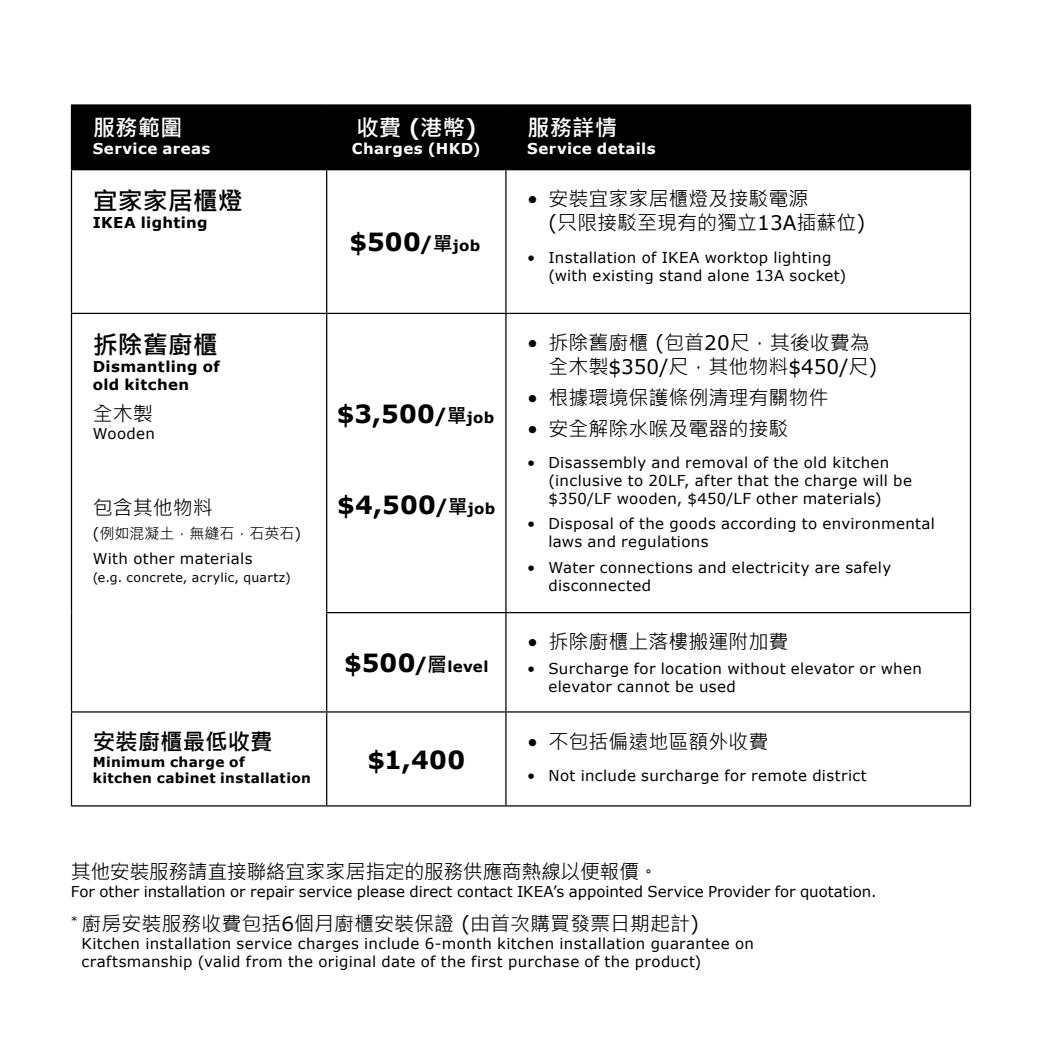
<style>
.page{position:relative;width:1042px;height:1042px;background:#fff}
.page>*{position:absolute;margin:0;border:0;box-sizing:border-box;transform-origin:0 0}
.t1{font:700 25px "Verdana";letter-spacing:.015em;color:#000}
.t2{font:700 25px "Jheng Hei IKEAHK";color:#000}
.t3{font:700 22.5px "Jheng Hei IKEAHK";color:#fff}
.t4{font:700 22.5px "Jheng Hei IKEAHK";color:#000}
.t5{font:20px/24px "Jheng Hei IKEAHK";color:#000}
.t6{font:20px "Jheng Hei IKEAHK";letter-spacing:-.025em;color:#000}
.t7{font:15px/18px "Verdana";letter-spacing:.02em;color:#000}
.t8{font:15px "Verdana";color:#000}
.t9{font:700 15px/18px "Verdana";letter-spacing:.025em;color:#000}
.t10{font:700 15px "Verdana";letter-spacing:.03em;color:#fff}
.t11{font:15px "Jheng Hei IKEAHK";color:#000}
.t12{font:700 13.75px/16.5px "Verdana";letter-spacing:.02em;color:#000}
.t13{font:12.5px "Verdana";letter-spacing:.025em;color:#000}
.s1{font-size:20px}
.s2{font-family:"Jheng Hei IKEAHK";font-size:20px}
.s3{font-size:15px}
.s4{font-size:25px}
.s5{font-family:"Verdana"}
</style>
<div class="page">
<div style="left:72px;top:106px;width:898px;height:63px;background:#000"></div>
<hr style="left:71px;top:104px;width:256px;height:2px;background:#000">
<hr style="left:71px;top:106px;width:1px;height:63px;background:#000">
<hr style="left:327px;top:104px;width:179px;height:2px;background:#000">
<hr style="left:326px;top:106px;width:1px;height:63px;background:#000">
<hr style="left:506px;top:104px;width:465px;height:2px;background:#000">
<hr style="left:505px;top:106px;width:1px;height:63px;background:#000">
<hr style="left:970px;top:106px;width:1px;height:63px;background:#000">
<hr style="left:71px;top:169px;width:256px;height:1px;background:#000">
<hr style="left:71px;top:170px;width:1px;height:143px;background:#000">
<hr style="left:327px;top:169px;width:179px;height:1px;background:#000">
<hr style="left:326px;top:170px;width:1px;height:143px;background:#000">
<hr style="left:506px;top:169px;width:465px;height:1px;background:#000">
<hr style="left:505px;top:170px;width:1px;height:143px;background:#000">
<hr style="left:970px;top:170px;width:1px;height:143px;background:#000">
<hr style="left:71px;top:313px;width:256px;height:1px;background:#000">
<hr style="left:71px;top:314px;width:1px;height:298px;background:#000">
<hr style="left:327px;top:313px;width:179px;height:1px;background:#000">
<hr style="left:326px;top:314px;width:1px;height:298px;background:#000">
<hr style="left:506px;top:313px;width:465px;height:1px;background:#000">
<hr style="left:505px;top:314px;width:1px;height:298px;background:#000">
<hr style="left:970px;top:314px;width:1px;height:298px;background:#000">
<hr style="left:71px;top:612px;width:1px;height:99px;background:#000">
<hr style="left:326px;top:612px;width:180px;height:1px;background:#000">
<hr style="left:326px;top:613px;width:1px;height:98px;background:#000">
<hr style="left:506px;top:612px;width:465px;height:1px;background:#000">
<hr style="left:505px;top:613px;width:1px;height:98px;background:#000">
<hr style="left:970px;top:613px;width:1px;height:98px;background:#000">
<hr style="left:71px;top:711px;width:256px;height:1px;background:#000">
<hr style="left:71px;top:712px;width:1px;height:93px;background:#000">
<hr style="left:327px;top:711px;width:179px;height:1px;background:#000">
<hr style="left:326px;top:712px;width:1px;height:93px;background:#000">
<hr style="left:506px;top:711px;width:465px;height:1px;background:#000">
<hr style="left:505px;top:712px;width:1px;height:93px;background:#000">
<hr style="left:970px;top:712px;width:1px;height:93px;background:#000">
<hr style="left:71px;top:805px;width:256px;height:1px;background:#000">
<hr style="left:327px;top:805px;width:179px;height:1px;background:#000">
<hr style="left:506px;top:805px;width:465px;height:1px;background:#000">
<h2 class="t3" style="left:93px;top:114px;width:92px">服務範圍</h2>
<p class="t10" style="left:93px;top:138px;width:119px">Service areas</p>
<h1 class="t2" style="left:93px;top:185px;width:152px">宜家家居櫃燈</h1>
<p class="t9" style="left:93px;top:213px;width:116px">IKEA lighting</p>
<h1 class="t2" style="left:93px;top:329px;width:127px">拆除舊廚櫃</h1>
<p class="t9" style="left:93px;top:357px;width:128px">Dismantling of old kitchen</p>
<h3 class="t5" style="left:93px;top:401px;width:61px">全木製</h3>
<p class="t7" style="left:93px;top:424px;width:64px">Wooden</p>
<h3 class="t5" style="left:93px;top:496px;width:122px">包含其他物料</h3>
<p class="t11" style="left:93px;top:524px;width:210px">(例如混凝土，無縫石，石英石)</p>
<p class="t7" style="left:93px;top:549px;width:161px">With other materials</p>
<p class="t13" style="left:93px;top:569px;width:199px">(e.g. concrete, acrylic, quartz)</p>
<h2 class="t3" style="left:356px;top:114px;width:121px">收費 (港幣)</h2>
<p class="t10" style="left:352px;top:138px;width:130px">Charges (HKD)</p>
<h1 class="t1" style="left:349px;top:224px;width:132px">$500<span class="s1">/</span><span class="s2">單</span><span class="s3">job</span></h1>
<h1 class="t1" style="left:337px;top:396px;width:159px">$3,500<span class="s1">/</span><span class="s2">單</span><span class="s3">job</span></h1>
<h1 class="t1" style="left:337px;top:487px;width:160px">$4,500<span class="s1">/</span><span class="s2">單</span><span class="s3">job</span></h1>
<p class="t9" style="left:344px;top:657px;width:146px"><span class="s4">$500</span><span class="s1">/</span><span class="s2">層</span>level</p>
<h2 class="t4" style="left:93px;top:728px;width:182px">安裝廚櫃最低收費</h2>
<p class="t12" style="left:93px;top:753px;width:220px">Minimum charge of<br>kitchen cabinet installation</p>
<h1 class="t1" style="left:367px;top:742px;width:99px">$1,400</h1>
<h2 class="t3" style="left:527px;top:114px;width:91px">服務詳情</h2>
<p class="t10" style="left:527px;top:138px;width:130px">Service details</p>
<h3 class="t5" style="left:548px;top:187px;width:318px;text-indent:-21px">• 安裝宜家家居櫃燈及接駁電源<br>(只限接駁至現有的獨立<span class="s5">13A</span>插蘇位)</h3>
<p class="t7" style="left:548px;top:248px;width:299px;text-indent:-21px">• Installation of IKEA worktop lighting (with existing stand alone 13A socket)</p>
<h3 class="t5" style="left:548px;top:330px;width:330px;text-indent:-21px">• 拆除舊廚櫃 (包首<span class="s5">20</span>尺，其後收費為全木製<span class="s5">$350</span>/尺，其他物料<span class="s5">$450</span>/尺)</h3>
<h3 class="t5" style="left:527px;top:386px;width:303px">• 根據環境保護條例清理有關物件</h3>
<h3 class="t5" style="left:527px;top:417px;width:263px">• 安全解除水喉及電器的接駁</h3>
<p class="t7" style="left:548px;top:454px;width:365px;text-indent:-21px">• Disassembly and removal of the old kitchen (inclusive to 20LF, after that the charge will be $350/LF wooden, $450/LF other materials)</p>
<p class="t7" style="left:548px;top:515px;width:388px;text-indent:-21px">• Disposal of the goods according to environmental laws and regulations</p>
<p class="t7" style="left:548px;top:558px;width:344px;text-indent:-21px">• Water connections and electricity are safely disconnected</p>
<h3 class="t5" style="left:527px;top:630px;width:263px">• 拆除廚櫃上落樓搬運附加費</h3>
<p class="t7" style="left:548px;top:659px;width:375px;text-indent:-21px">• Surcharge for location without elevator or when elevator cannot be used</p>
<h3 class="t5" style="left:527px;top:729px;width:243px">• 不包括偏遠地區額外收費</h3>
<p class="t7" style="left:527px;top:766px;width:341px">• Not include surcharge for remote district</p>
<h3 class="t6" style="left:71px;top:859px;width:589px">其他安裝服務請直接聯絡宜家家居指定的服務供應商熱線以便報價。</h3>
<p class="t8" style="left:71px;top:881px;width:807px">For other installation or repair service please direct contact IKEA’s appointed Service Provider for quotation.</p>
<h3 class="t5" style="left:71px;top:912px;width:629px"><sup>*</sup> 廚房安裝服務收費包括6個月廚櫃安裝保證 (由首次購買發票日期起計)</h3>
<p class="t7" style="left:81px;top:935px;width:674px">Kitchen installation service charges include 6-month kitchen installation guarantee on craftsmanship (valid from the original date of the first purchase of the product)</p>
</div>
